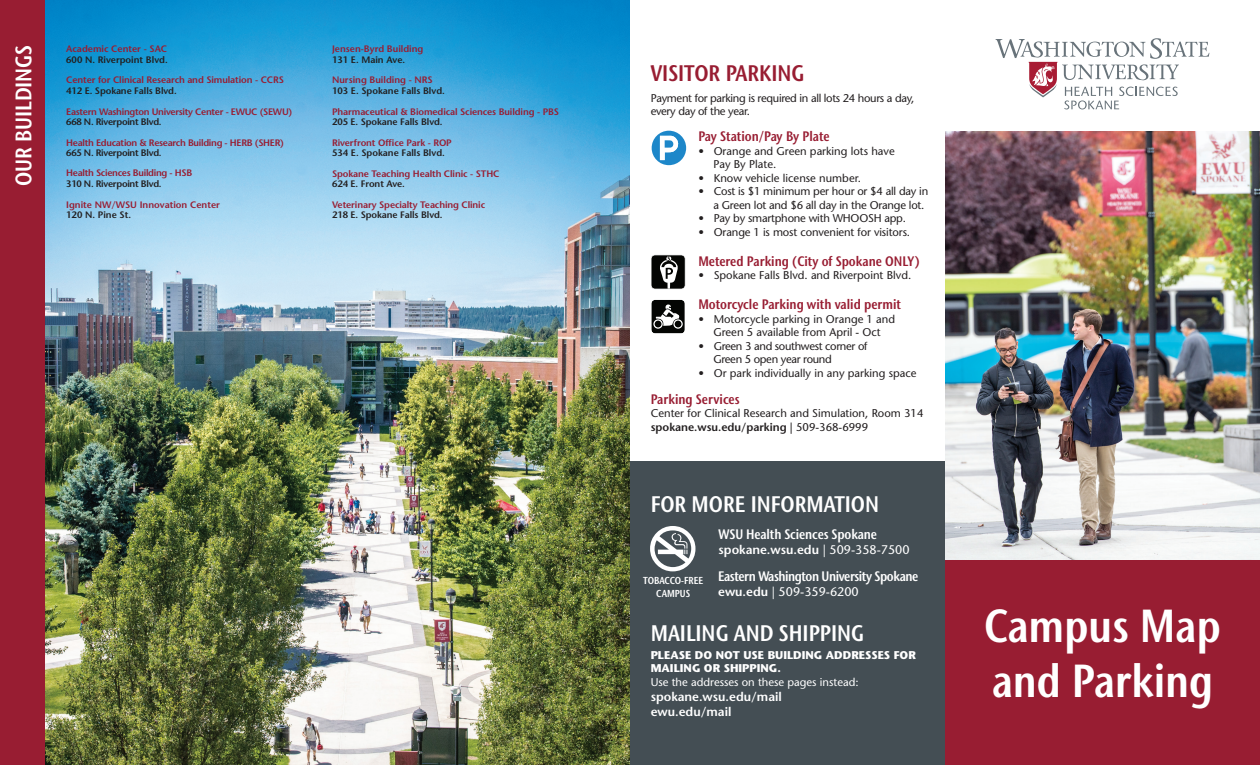
<style>
.page{position:relative;width:1260px;height:765px;background:#fff}
.page>*{position:absolute;margin:0;border:0;box-sizing:border-box;transform-origin:0 0}
.t1{font:600 condensed 46.25px/55.5px "Stone Sans IIITC Std";color:#fff}
.t2{font:600 condensed 22.5px "Stone Sans IIITC Std";color:#fff}
.t3{font:600 condensed 22.5px "Stone Sans IIITC Std";color:#981d32}
.t4{font:600 condensed 13.75px "Stone Sans IIITC Std";color:#981d32}
.t5{font:600 condensed 13.75px "Stone Sans IIITC Std";letter-spacing:-.03em;color:#fff}
.t6{font:600 condensed 13.75px "Stone Sans IIITC Std";letter-spacing:-.01em;color:#fff}
.t7{font:600 12.5px/15px "Stone Sans Std";color:#fff}
.t8{font:500 12.5px "Stone Sans Std";color:#fff}
.t9{font:500 11.25px/13.5px "Stone Sans Std";color:#231f20}
.t10{font:500 11.25px/13.5px "Stone Sans Std";letter-spacing:-.03em;color:#231f20}
.t11{font:500 11.25px/13.5px "Stone Sans Std";letter-spacing:-.02em;color:#231f20}
.t12{font:700 11.25px/13.5px "Stone Sans Std";color:#fff}
.t13{font:500 11.25px "Stone Sans Std";color:#fff}
.t14{font:600 condensed 10.12px/12.1px "Stone Sans IIITC Std";color:#fff;text-align:center}
.t15{font:600 9.38px "Stone Sans Std";letter-spacing:-.01em;color:#981d32}
.t16{font:600 9.38px "Stone Sans Std";letter-spacing:-.01em;color:#231f20}
.t17{font:600 9.38px "Stone Sans Std";letter-spacing:-.03em;color:#981d32}
.t18{font:600 9.38px "Stone Sans Std";letter-spacing:-.03em;color:#231f20}
.s1{font-weight:600}
.s2{font-weight:500}
</style>
<div class="page">
<img style="left:45px;top:0;width:585px;height:765px">
<img style="left:945px;top:131px;width:315px;height:430px">
<div style="left:927px;top:561px;width:333px;height:204px;background:#981d32"></div>
<div style="left:630px;top:461px;width:315px;height:304px;background:#444e54"></div>
<div style="left:0;top:0;width:45px;height:765px;background:#981d32"></div>
<svg style="left:650px;top:526px;width:45px;height:45px"></svg>
<svg style="left:652px;top:131px;width:34px;height:34px"></svg>
<svg style="left:651px;top:255px;width:35px;height:34px"></svg>
<svg style="left:651px;top:299px;width:34px;height:35px"></svg>
<svg style="left:996px;top:38px;width:213px;height:71px"></svg>
<h2 class="t2" style="left:9px;top:186px;width:143px;rotate:-90deg">OUR BUILDINGS</h2>
<p class="t15" style="left:66px;top:43px;width:103px">Academic Center - SAC</p>
<p class="t16" style="left:66px;top:54px;width:103px">600 N. Riverpoint Blvd.</p>
<p class="t15" style="left:66px;top:75px;width:219px">Center for Clinical Research and Simulation - CCRS</p>
<p class="t16" style="left:66px;top:85px;width:112px">412 E. Spokane Falls Blvd.</p>
<p class="t17" style="left:66px;top:106px;width:228px">Eastern Washington University Center - EWUC (SEWU)</p>
<p class="t18" style="left:66px;top:116px;width:97px">668 N. Riverpoint Blvd.</p>
<p class="t17" style="left:66px;top:137px;width:219px">Health Education &amp; Research Building - HERB (SHER)</p>
<p class="t18" style="left:66px;top:147px;width:97px">665 N. Riverpoint Blvd.</p>
<p class="t17" style="left:66px;top:168px;width:128px">Health Sciences Building - HSB</p>
<p class="t18" style="left:66px;top:178px;width:97px">310 N. Riverpoint Blvd.</p>
<p class="t15" style="left:66px;top:199px;width:155px">Ignite NW/WSU Innovation Center</p>
<p class="t16" style="left:66px;top:209px;width:66px">120 N. Pine St.</p>
<p class="t15" style="left:332px;top:43px;width:93px">Jensen-Byrd Building</p>
<p class="t16" style="left:332px;top:54px;width:75px">131 E. Main Ave.</p>
<p class="t15" style="left:332px;top:75px;width:102px">Nursing Building - NRS</p>
<p class="t16" style="left:332px;top:85px;width:114px">103 E. Spokane Falls Blvd.</p>
<p class="t15" style="left:332px;top:106px;width:229px">Pharmaceutical &amp; Biomedical Sciences Building - PBS</p>
<p class="t16" style="left:332px;top:116px;width:112px">205 E. Spokane Falls Blvd.</p>
<p class="t15" style="left:332px;top:137px;width:121px">Riverfront Office Park - ROP</p>
<p class="t16" style="left:332px;top:147px;width:114px">534 E. Spokane Falls Blvd.</p>
<p class="t15" style="left:332px;top:168px;width:169px">Spokane Teaching Health Clinic - STHC</p>
<p class="t16" style="left:332px;top:178px;width:74px">624 E. Front Ave.</p>
<p class="t15" style="left:332px;top:199px;width:155px">Veterinary Specialty Teaching Clinic</p>
<p class="t16" style="left:332px;top:209px;width:112px">218 E. Spokane Falls Blvd.</p>
<h2 class="t3" style="left:651px;top:59px;width:155px">VISITOR PARKING</h2>
<p class="t10" style="left:651px;top:91px;width:265px">Payment for parking is required in all lots 24 hours a day, every day of the year.</p>
<p class="t4" style="left:698px;top:128px;width:133px">Pay Station/Pay By Plate</p>
<p class="t9" style="left:713px;top:144px;width:183px;text-indent:-15px">• Orange and Green parking lots have<br>Pay By Plate.</p>
<p class="t9" style="left:698px;top:171px;width:164px">• Know vehicle license number.</p>
<p class="t11" style="left:713px;top:185px;width:216px;text-indent:-15px">• Cost is $1 minimum per hour or $4 all day in a Green lot and $6 all day in the Orange lot.</p>
<p class="t11" style="left:698px;top:212px;width:209px">• Pay by smartphone with WHOOSH app.</p>
<p class="t9" style="left:698px;top:225px;width:213px">• Orange 1 is most convenient for visitors.</p>
<p class="t4" style="left:698px;top:252px;width:223px">Metered Parking (City of Spokane ONLY)</p>
<p class="t9" style="left:698px;top:269px;width:214px">• Spokane Falls Blvd. and Riverpoint Blvd.</p>
<p class="t4" style="left:698px;top:296px;width:204px">Motorcycle Parking with valid permit</p>
<p class="t9" style="left:698px;top:312px;width:198px;text-align:center">• Motorcycle parking in Orange 1 and<br>Green 5 available from April - Oct</p>
<p class="t10" style="left:713px;top:339px;width:156px;text-indent:-15px">• Green 3 and southwest corner of<br>Green 5 open year round</p>
<p class="t9" style="left:698px;top:366px;width:220px">• Or park individually in any parking space</p>
<p class="t4" style="left:651px;top:390px;width:91px">Parking Services</p>
<p class="t9" style="left:651px;top:407px;width:274px">Center for Clinical Research and Simulation, Room 314 <span class="s1">spokane.wsu.edu/parking |</span> 509-368-6999</p>
<h2 class="t2" style="left:651px;top:490px;width:230px">FOR MORE INFORMATION</h2>
<p class="t14" style="left:643px;top:575px;width:61px">TOBACCO-FREE<br>CAMPUS</p>
<p class="t6" style="left:719px;top:526px;width:160px">WSU Health Sciences Spokane</p>
<p class="t7" style="left:719px;top:542px;width:192px">spokane.wsu.edu <span class="s2">| 509-358-7500</span></p>
<p class="t5" style="left:718px;top:567px;width:202px">Eastern Washington University Spokane</p>
<p class="t8" style="left:718px;top:584px;width:142px"><span class="s1">ewu.edu</span> | 509-359-6200</p>
<h2 class="t2" style="left:651px;top:619px;width:215px">MAILING AND SHIPPING</h2>
<p class="t12" style="left:651px;top:648px;width:267px">PLEASE DO NOT USE BUILDING ADDRESSES FOR<br>MAILING OR SHIPPING.</p>
<p class="t13" style="left:651px;top:675px;width:210px">Use the addresses on these pages instead:</p>
<p class="t7" style="left:651px;top:689px;width:133px">spokane.wsu.edu/mail ewu.edu/mail</p>
<h1 class="t1" style="left:984px;top:597px;width:238px">Campus Map and Parking</h1>
</div>
